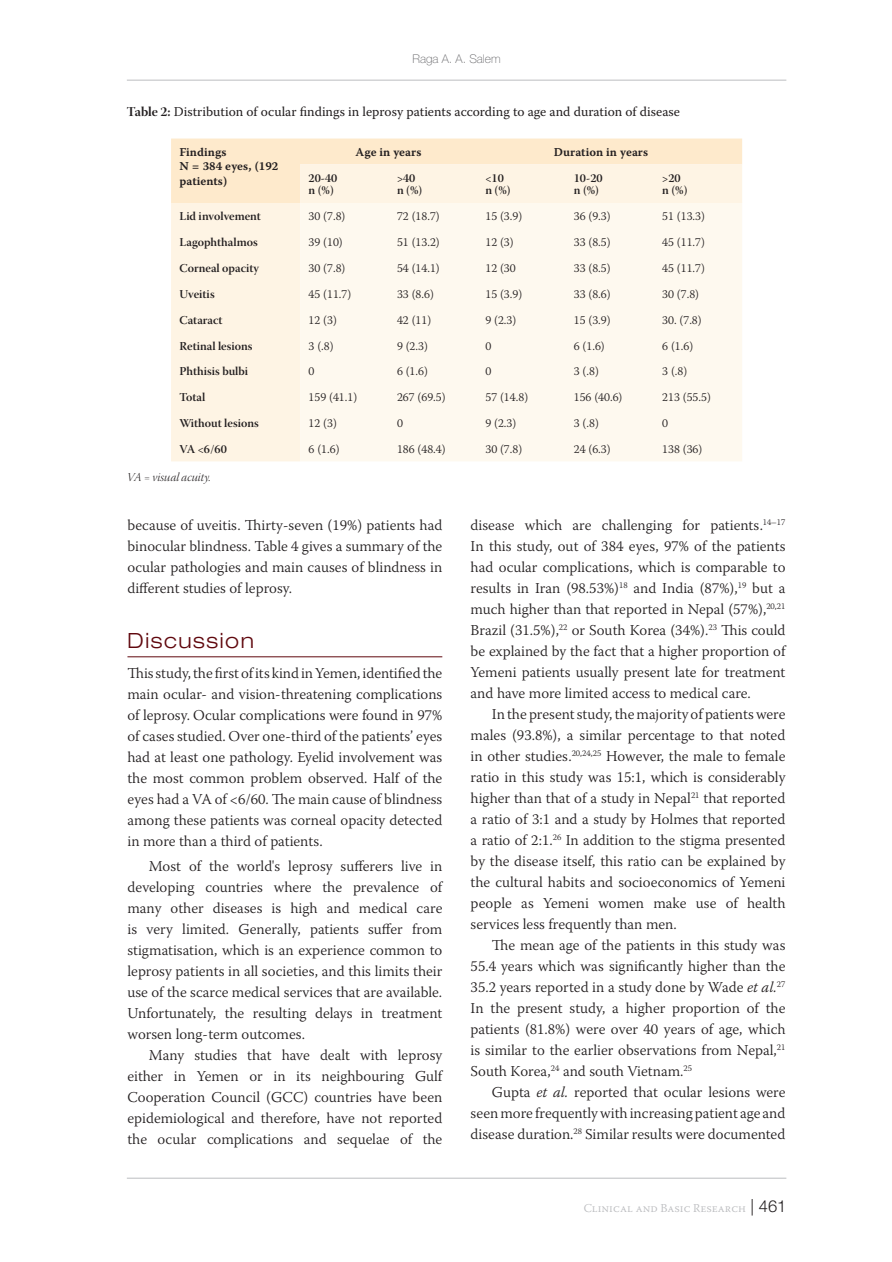
<style>
.page{position:relative;width:892px;height:1262px;background:#fff}
.page>*{position:absolute;margin:0;border:0;box-sizing:border-box;transform-origin:0 0}
.Heading1{font:300 expanded 21px "Helvetica Neue LT Pro";letter-spacing:.075em;color:#60080e}
.Text_Para_2{font:300 15px/21px "Warnock Pro";color:#231f20;text-align:justify}
.Text_Para_1{font:300 15px/21px "Warnock Pro";color:#231f20;text-align:justify}
.Tables{font:13.5px "Warnock Pro";color:#231f20}
.Table_Text{font:300 12px "Warnock Pro";color:#231f20}
.Table_Subheading_NoP{font:12px/12.8px "Warnock Pro Semibold Subh";color:#231f20}
.Table_Text_Heading{font:12px/14.4px "Warnock Pro Semibold Capt";color:#231f20}
.t1{font:300 12px "Warnock Pro";color:#bcbdc0}
.Table_Sub{font:12px "Warnock Pro Light It Disp";color:#231f20}
.t2{font:100 12px "Helvetica Neue LT Pro";color:#636366}
.s1{font-family:"Warnock Pro Bold Disp"}
.s2{font-style:italic}
.s3{font-family:"Helvetica Neue LT Pro";font-size:16.5px;color:#231f20}
</style>
<div class="page">
<hr style="left:127px;top:80px;width:659px;height:1px;background:#bcbdc0">
<hr style="left:127px;top:1177px;width:659px;height:1px;background:#bcbdc0">
<hr style="left:127px;top:656px;width:315px;height:1px;background:#60080e">
<div style="left:171px;top:138px;width:571px;height:26px;background:#feeacc"></div>
<svg style="left:171px;top:164px;width:571px;height:297px;background:#fef3e1"></svg>
<div style="left:300px;top:203px;width:442px;height:258px;background:#fef9ef"></div>
<p class="t2" style="left:412px;top:52px;width:90px">Raga A. A. Salem</p>
<p class="Tables" style="left:127px;top:103px;width:554px"><span class="s1">Table 2:</span> Distribution of ocular findings in leprosy patients according to age and duration of disease</p>
<p class="Table_Text_Heading" style="left:179px;top:144px;width:48px">Findings</p>
<p class="Table_Text_Heading" style="left:179px;top:159px;width:100px">N = 384 eyes, (192 patients)</p>
<p class="Table_Text_Heading" style="left:355px;top:144px;width:67px">Age in years</p>
<p class="Table_Text_Heading" style="left:554px;top:144px;width:96px">Duration in years</p>
<p class="Table_Subheading_NoP" style="left:308px;top:171px;width:30px">20-40 n (%)</p>
<p class="Table_Subheading_NoP" style="left:397px;top:171px;width:27px">&gt;40 n (%)</p>
<p class="Table_Subheading_NoP" style="left:485px;top:171px;width:27px">&lt;10 n (%)</p>
<p class="Table_Subheading_NoP" style="left:573px;top:171px;width:30px">10-20 n (%)</p>
<p class="Table_Subheading_NoP" style="left:662px;top:171px;width:27px">&gt;20 n (%)</p>
<p class="Table_Subheading_NoP" style="left:179px;top:210px;width:83px">Lid involvement</p>
<p class="Table_Text" style="left:308px;top:209px;width:38px">30 (7.8)</p>
<p class="Table_Text" style="left:397px;top:209px;width:44px">72 (18.7)</p>
<p class="Table_Text" style="left:485px;top:209px;width:38px">15 (3.9)</p>
<p class="Table_Text" style="left:573px;top:209px;width:38px">36 (9.3)</p>
<p class="Table_Text" style="left:662px;top:209px;width:44px">51 (13.3)</p>
<p class="Table_Subheading_NoP" style="left:179px;top:236px;width:80px">Lagophthalmos</p>
<p class="Table_Text" style="left:308px;top:235px;width:36px">39 (10)</p>
<p class="Table_Text" style="left:397px;top:235px;width:44px">51 (13.2)</p>
<p class="Table_Text" style="left:485px;top:235px;width:30px">12 (3)</p>
<p class="Table_Text" style="left:573px;top:235px;width:38px">33 (8.5)</p>
<p class="Table_Text" style="left:662px;top:235px;width:44px">45 (11.7)</p>
<p class="Table_Subheading_NoP" style="left:179px;top:261px;width:81px">Corneal opacity</p>
<p class="Table_Text" style="left:308px;top:261px;width:38px">30 (7.8)</p>
<p class="Table_Text" style="left:397px;top:261px;width:44px">54 (14.1)</p>
<p class="Table_Text" style="left:485px;top:261px;width:32px">12 (30</p>
<p class="Table_Text" style="left:573px;top:261px;width:38px">33 (8.5)</p>
<p class="Table_Text" style="left:662px;top:261px;width:44px">45 (11.7)</p>
<p class="Table_Subheading_NoP" style="left:179px;top:287px;width:37px">Uveitis</p>
<p class="Table_Text" style="left:308px;top:287px;width:44px">45 (11.7)</p>
<p class="Table_Text" style="left:397px;top:287px;width:38px">33 (8.6)</p>
<p class="Table_Text" style="left:485px;top:287px;width:38px">15 (3.9)</p>
<p class="Table_Text" style="left:573px;top:287px;width:38px">33 (8.6)</p>
<p class="Table_Text" style="left:662px;top:287px;width:38px">30 (7.8)</p>
<p class="Table_Subheading_NoP" style="left:179px;top:313px;width:45px">Cataract</p>
<p class="Table_Text" style="left:308px;top:312px;width:30px">12 (3)</p>
<p class="Table_Text" style="left:397px;top:312px;width:36px">42 (11)</p>
<p class="Table_Text" style="left:485px;top:312px;width:32px">9 (2.3)</p>
<p class="Table_Text" style="left:573px;top:312px;width:38px">15 (3.9)</p>
<p class="Table_Text" style="left:662px;top:312px;width:41px">30. (7.8)</p>
<p class="Table_Subheading_NoP" style="left:179px;top:339px;width:74px">Retinal lesions</p>
<p class="Table_Text" style="left:308px;top:338px;width:27px">3 (.8)</p>
<p class="Table_Text" style="left:397px;top:338px;width:32px">9 (2.3)</p>
<p class="Table_Text" style="left:485px;top:338px;width:7px">0</p>
<p class="Table_Text" style="left:573px;top:338px;width:32px">6 (1.6)</p>
<p class="Table_Text" style="left:662px;top:338px;width:32px">6 (1.6)</p>
<p class="Table_Subheading_NoP" style="left:179px;top:365px;width:70px">Phthisis bulbi</p>
<p class="Table_Text" style="left:308px;top:364px;width:7px">0</p>
<p class="Table_Text" style="left:397px;top:364px;width:32px">6 (1.6)</p>
<p class="Table_Text" style="left:485px;top:364px;width:7px">0</p>
<p class="Table_Text" style="left:573px;top:364px;width:27px">3 (.8)</p>
<p class="Table_Text" style="left:662px;top:364px;width:27px">3 (.8)</p>
<p class="Table_Subheading_NoP" style="left:179px;top:390px;width:27px">Total</p>
<p class="Table_Text" style="left:308px;top:390px;width:50px">159 (41.1)</p>
<p class="Table_Text" style="left:397px;top:390px;width:50px">267 (69.5)</p>
<p class="Table_Text" style="left:485px;top:390px;width:44px">57 (14.8)</p>
<p class="Table_Text" style="left:573px;top:390px;width:50px">156 (40.6)</p>
<p class="Table_Text" style="left:662px;top:390px;width:50px">213 (55.5)</p>
<p class="Table_Subheading_NoP" style="left:179px;top:416px;width:81px">Without lesions</p>
<p class="Table_Text" style="left:308px;top:416px;width:30px">12 (3)</p>
<p class="Table_Text" style="left:397px;top:416px;width:7px">0</p>
<p class="Table_Text" style="left:485px;top:416px;width:32px">9 (2.3)</p>
<p class="Table_Text" style="left:573px;top:416px;width:27px">3 (.8)</p>
<p class="Table_Text" style="left:662px;top:416px;width:7px">0</p>
<p class="Table_Subheading_NoP" style="left:179px;top:442px;width:49px">VA &lt;6/60</p>
<p class="Table_Text" style="left:308px;top:441px;width:32px">6 (1.6)</p>
<p class="Table_Text" style="left:397px;top:441px;width:50px">186 (48.4)</p>
<p class="Table_Text" style="left:485px;top:441px;width:38px">30 (7.8)</p>
<p class="Table_Text" style="left:573px;top:441px;width:38px">24 (6.3)</p>
<p class="Table_Text" style="left:662px;top:441px;width:42px">138 (36)</p>
<p class="Table_Sub" style="left:127px;top:470px;width:86px">VA = visual acuity.</p>
<p class="Text_Para_2" style="left:127px;top:514px;width:316px">because of uveitis. Thirty-seven (19%) patients had binocular blindness. Table 4 gives a summary of the ocular pathologies and main causes of blindness in different studies of leprosy.</p>
<p class="Heading1" style="left:127px;top:628px;width:128px">Discussion</p>
<p class="Text_Para_1" style="left:127px;top:662px;width:316px">This study, the first of its kind in Yemen, identified the main ocular- and vision-threatening complications of leprosy. Ocular complications were found in 97% of cases studied. Over one-third of the patients’ eyes had at least one pathology. Eyelid involvement was the most common problem observed. Half of the eyes had a VA of &lt;6/60. The main cause of blindness among these patients was corneal opacity detected in more than a third of patients.</p>
<p class="Text_Para_2" style="left:127px;top:855px;width:316px;text-indent:21px">Most of the world's leprosy sufferers live in developing countries where the prevalence of many other diseases is high and medical care is very limited. Generally, patients suffer from stigmatisation, which is an experience common to leprosy patients in all societies, and this limits their use of the scarce medical services that are available.<br>Unfortunately, the resulting delays in treatment worsen long-term outcomes.</p>
<p class="Text_Para_2" style="left:127px;top:1044px;width:316px;text-indent:21px">Many studies that have dealt with leprosy either in Yemen or in its neighbouring Gulf Cooperation Council (GCC) countries have been epidemiological and therefore, have not reported the ocular complications and sequelae of the</p>
<p class="Text_Para_2" style="left:470px;top:514px;width:316px">disease which are challenging for patients.<sup>14–17<br></sup>In this study, out of 384 eyes, 97% of the patients had ocular complications, which is comparable to results in Iran (98.53%)<sup>18</sup> and India (87%),<sup>19</sup> but a much higher than that reported in Nepal (57%),<sup>20,21<br></sup>Brazil (31.5%),<sup>22</sup> or South Korea (34%).<sup>23</sup> This could be explained by the fact that a higher proportion of Yemeni patients usually present late for treatment and have more limited access to medical care.</p>
<p class="Text_Para_2" style="left:470px;top:703px;width:316px;text-indent:21px">In the present study, the majority of patients were males (93.8%), a similar percentage to that noted in other studies.<sup>20,24,25</sup> However, the male to female ratio in this study was 15:1, which is considerably higher than that of a study in Nepal<sup>21</sup> that reported a ratio of 3:1 and a study by Holmes that reported a ratio of 2:1.<sup>26</sup> In addition to the stigma presented by the disease itself, this ratio can be explained by the cultural habits and socioeconomics of Yemeni people as Yemeni women make use of health services less frequently than men.</p>
<p class="Text_Para_2" style="left:470px;top:934px;width:316px;text-indent:21px">The mean age of the patients in this study was 55.4 years which was significantly higher than the 35.2 years reported in a study done by Wade <span class="s2">et al.</span><sup>27<br></sup>In the present study, a higher proportion of the patients (81.8%) were over 40 years of age, which is similar to the earlier observations from Nepal,<sup>21<br></sup>South Korea,<sup>24</sup> and south Vietnam.<sup>25</sup></p>
<p class="Text_Para_2" style="left:470px;top:1081px;width:316px;text-indent:21px">Gupta <span class="s2">et al.</span> reported that ocular lesions were seen more frequently with increasing patient age and disease duration.<sup>28</sup> Similar results were documented</p>
<p class="t1" style="left:583px;top:1200px;width:204px">Clinical and Basic Research <span class="s3">| 461</span></p>
</div>
